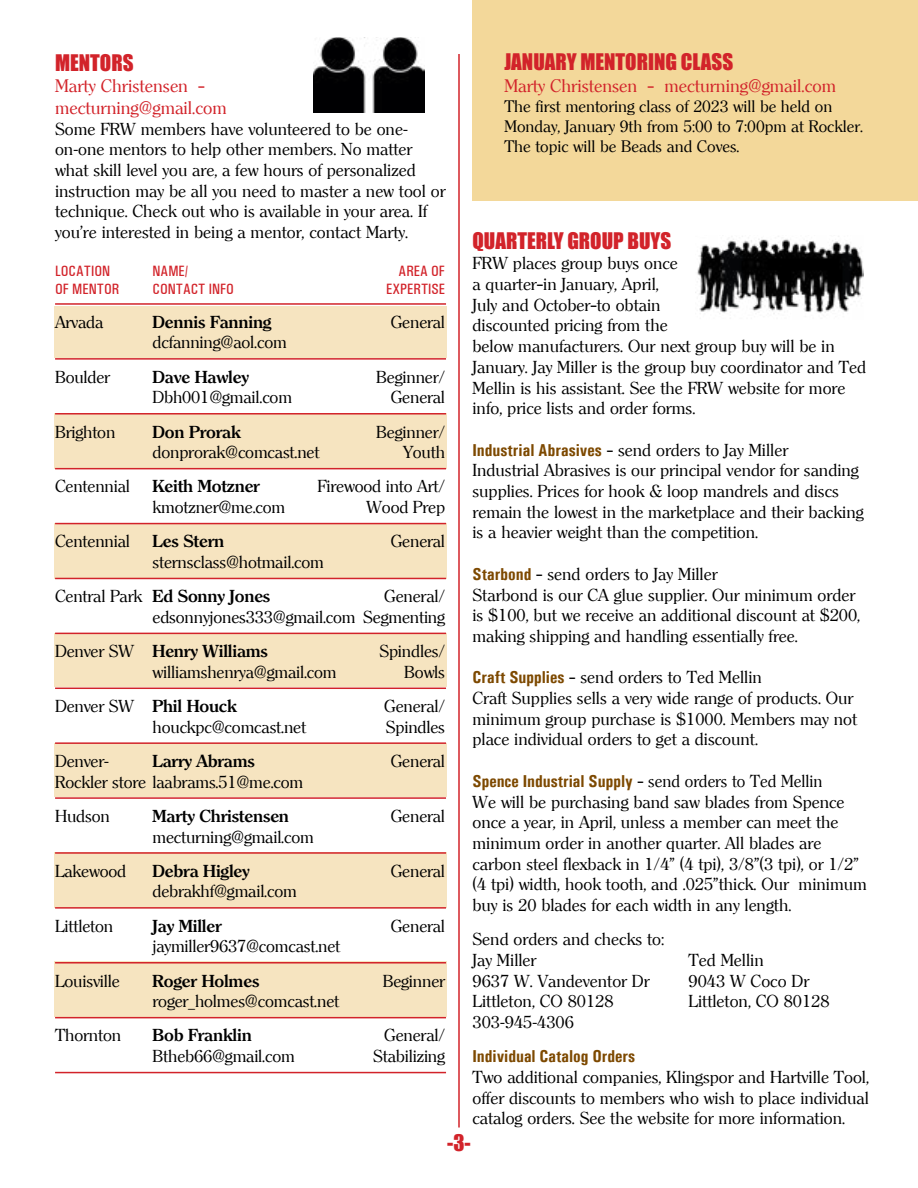
<style>
.page{position:relative;width:918px;height:1188px;background:#fff}
.page>*{position:absolute;margin:0;border:0;box-sizing:border-box;transform-origin:0 0}
.t1{font:21px "Impact";color:#d2232a}
.t2{font:18px/21.6px "Clearly Roman";color:#d2232a}
.t3{font:17.25px/20.7px "Clearly Roman";color:#000}
.t4{font:700 17.25px "Clearly Roman";letter-spacing:-.01em;color:#000}
.t5{font:700 17.25px "Univers Condensed";color:#7d4900}
.t6{font:16.5px/20px "Clearly Roman";color:#000}
.t7{font:500 15px "Univers Condensed";color:#d2232a}
.s1{font-weight:700}
.s2{font-weight:400}
.s3{font-family:"Univers Condensed";font-weight:700;color:#7d4900}
.s4{font-family:"Clearly Roman";font-weight:400;color:#000}
</style>
<div class="page">
<div style="left:54px;top:306px;width:392px;height:52px;background:#f6e4c0"></div>
<div style="left:54px;top:413px;width:392px;height:56px;background:#f6e4c0"></div>
<div style="left:54px;top:524px;width:392px;height:55px;background:#f6e4c0"></div>
<div style="left:54px;top:633px;width:392px;height:54px;background:#f6e4c0"></div>
<div style="left:54px;top:743px;width:392px;height:54px;background:#f6e4c0"></div>
<div style="left:54px;top:852px;width:392px;height:56px;background:#f6e4c0"></div>
<div style="left:54px;top:962px;width:392px;height:55px;background:#f6e4c0"></div>
<hr style="left:55px;top:303px;width:391px;height:2px;background:#d2232a">
<hr style="left:55px;top:358px;width:391px;height:2px;background:#d2232a">
<hr style="left:55px;top:413px;width:391px;height:2px;background:#d2232a">
<hr style="left:55px;top:468px;width:391px;height:1px;background:#d2232a">
<hr style="left:55px;top:523px;width:391px;height:1px;background:#d2232a">
<hr style="left:55px;top:578px;width:391px;height:1px;background:#d2232a">
<hr style="left:55px;top:633px;width:391px;height:1px;background:#d2232a">
<hr style="left:55px;top:688px;width:391px;height:1px;background:#d2232a">
<hr style="left:55px;top:742px;width:391px;height:2px;background:#d2232a">
<hr style="left:55px;top:797px;width:391px;height:2px;background:#d2232a">
<hr style="left:55px;top:852px;width:391px;height:2px;background:#d2232a">
<hr style="left:55px;top:907px;width:391px;height:2px;background:#d2232a">
<hr style="left:55px;top:962px;width:391px;height:2px;background:#d2232a">
<hr style="left:55px;top:1017px;width:391px;height:1px;background:#d2232a">
<hr style="left:55px;top:1072px;width:391px;height:1px;background:#d2232a">
<hr style="left:458px;top:54px;width:2px;height:1074px;background:#d2232a">
<img style="left:313px;top:37px;width:111px;height:76px">
<div style="left:472px;top:0;width:446px;height:200px;background:#f3d89a"></div>
<img style="left:695px;top:236px;width:169px;height:78px">
<p class="t1" style="left:55px;top:46px;width:80px">MENTORS</p>
<p class="t2" style="left:55px;top:76px;width:173px">Marty Christensen – mecturning@gmail.com</p>
<p class="t3" style="left:55px;top:119px;width:392px">Some FRW members have volunteered to be one&shy;on-one mentors to help other members. No matter what skill level you are, a few hours of personalized instruction may be all you need to master a new tool or technique. Check out who is available in your area. If you’re interested in being a mentor, contact Marty.</p>
<p class="t7" style="left:55px;top:262px;width:57px">LOCATION</p>
<p class="t7" style="left:153px;top:262px;width:37px">NAME/</p>
<p class="t7" style="left:399px;top:262px;width:48px">AREA OF</p>
<p class="t7" style="left:55px;top:280px;width:66px">OF MENTOR</p>
<p class="t7" style="left:153px;top:280px;width:83px">CONTACT INFO</p>
<p class="t7" style="left:386px;top:280px;width:60px">EXPERTISE</p>
<p class="t3" style="left:55px;top:312px;width:50px">Arvada</p>
<p class="t4" style="left:153px;top:312px;width:120px">Dennis Fanning</p>
<p class="t3" style="left:391px;top:312px;width:56px">General</p>
<p class="t3" style="left:153px;top:332px;width:136px">dcfanning@aol.com</p>
<p class="t3" style="left:55px;top:367px;width:57px">Boulder</p>
<p class="t4" style="left:153px;top:367px;width:98px">Dave Hawley</p>
<p class="t3" style="left:376px;top:367px;width:70px">Beginner/</p>
<p class="t3" style="left:153px;top:387px;width:141px">Dbh001@gmail.com</p>
<p class="t3" style="left:391px;top:387px;width:56px">General</p>
<p class="t3" style="left:55px;top:422px;width:62px">Brighton</p>
<p class="t4" style="left:153px;top:422px;width:90px">Don Prorak</p>
<p class="t3" style="left:376px;top:422px;width:70px">Beginner/</p>
<p class="t3" style="left:153px;top:442px;width:168px">donprorak@comcast.net</p>
<p class="t3" style="left:403px;top:442px;width:43px">Youth</p>
<p class="t3" style="left:55px;top:476px;width:76px">Centennial</p>
<p class="t4" style="left:153px;top:477px;width:109px">Keith Motzner</p>
<p class="t3" style="left:317px;top:476px;width:129px">Firewood into Art/</p>
<p class="t3" style="left:153px;top:497px;width:134px">kmotzner@me.com</p>
<p class="t3" style="left:366px;top:497px;width:80px">Wood Prep</p>
<p class="t3" style="left:55px;top:531px;width:76px">Centennial</p>
<p class="t4" style="left:153px;top:531px;width:73px">Les Stern</p>
<p class="t3" style="left:391px;top:531px;width:56px">General</p>
<p class="t3" style="left:55px;top:545px;width:270px;line-height:34.2px;text-indent:97px">sternsclass@hotmail.com<br>Central Park <span class="s1">Ed Sonny Jones</span></p>
<p class="t3" style="left:153px;top:586px;width:294px;text-align:right">General/<br>edsonnyjones333@gmail.com Segmenting</p>
<p class="t4" style="left:55px;top:641px;width:215px"><span class="s2">Denver SW</span> Henry Williams</p>
<p class="t3" style="left:379px;top:641px;width:67px">Spindles/</p>
<p class="t3" style="left:153px;top:662px;width:186px">williamshenrya@gmail.com</p>
<p class="t3" style="left:404px;top:662px;width:42px">Bowls</p>
<p class="t4" style="left:55px;top:696px;width:183px"><span class="s2">Denver SW</span> Phil Houck</p>
<p class="t3" style="left:384px;top:696px;width:62px">General/</p>
<p class="t3" style="left:153px;top:717px;width:155px">houckpc@comcast.net</p>
<p class="t3" style="left:386px;top:717px;width:61px">Spindles</p>
<p class="t3" style="left:55px;top:751px;width:55px">Denver-</p>
<p class="t4" style="left:153px;top:751px;width:104px">Larry Abrams</p>
<p class="t3" style="left:391px;top:751px;width:56px">General</p>
<p class="t3" style="left:55px;top:765px;width:250px;line-height:34.2px">Rockler store laabrams.51@me.com<br>Hudson</p>
<p class="t4" style="left:153px;top:806px;width:138px">Marty Christensen</p>
<p class="t3" style="left:391px;top:806px;width:56px">General</p>
<p class="t3" style="left:153px;top:827px;width:163px">mecturning@gmail.com</p>
<p class="t3" style="left:55px;top:861px;width:73px">Lakewood</p>
<p class="t4" style="left:153px;top:861px;width:99px">Debra Higley</p>
<p class="t3" style="left:391px;top:861px;width:56px">General</p>
<p class="t3" style="left:153px;top:881px;width:146px">debrakhf@gmail.com</p>
<p class="t3" style="left:55px;top:916px;width:60px">Littleton</p>
<p class="t4" style="left:153px;top:916px;width:71px">Jay Miller</p>
<p class="t3" style="left:391px;top:916px;width:56px">General</p>
<p class="t3" style="left:153px;top:936px;width:189px">jaymiller9637@comcast.net</p>
<p class="t3" style="left:55px;top:971px;width:66px">Louisville</p>
<p class="t4" style="left:153px;top:971px;width:108px">Roger Holmes</p>
<p class="t3" style="left:383px;top:971px;width:64px">Beginner</p>
<p class="t3" style="left:153px;top:991px;width:188px">roger_holmes@comcast.net</p>
<p class="t3" style="left:55px;top:1025px;width:68px">Thornton</p>
<p class="t4" style="left:153px;top:1026px;width:101px">Bob Franklin</p>
<p class="t3" style="left:384px;top:1025px;width:62px">General/</p>
<p class="t3" style="left:153px;top:1046px;width:144px">Btheb66@gmail.com</p>
<p class="t3" style="left:373px;top:1046px;width:73px">Stabilizing</p>
<p class="t1" style="left:504px;top:46px;width:230px">JANUARY MENTORING CLASS</p>
<p class="t2" style="left:504px;top:75px;width:333px">Marty Christensen – mecturning@gmail.com</p>
<p class="t6" style="left:504px;top:96px;width:360px">The first mentoring class of 2023 will be held on<br>Monday, January 9th from 5:00 to 7:00pm at Rockler.<br>The topic will be Beads and Coves.</p>
<p class="t1" style="left:472px;top:224px;width:200px">QUARTERLY GROUP BUYS</p>
<p class="t3" style="left:472px;top:253px;width:395px">FRW places group buys once<br>a quarter–in January, April,<br>July and October–to obtain<br>discounted pricing from the<br>below manufacturers. Our next group buy will be in January. Jay Miller is the group buy coordinator and Ted Mellin is his assistant. See the FRW website for more info, price lists and order forms.</p>
<p class="t3" style="left:472px;top:440px;width:393px"><span class="s3">Industrial Abrasives</span> – send orders to Jay Miller<br>Industrial Abrasives is our principal vendor for sanding supplies. Prices for hook &amp; loop mandrels and discs remain the lowest in the marketplace and their backing is a heavier weight than the competition.</p>
<p class="t3" style="left:472px;top:564px;width:389px"><span class="s3">Starbond</span> – send orders to Jay Miller<br>Starbond is our CA glue supplier. Our minimum order is $100, but we receive an additional discount at $200, making shipping and handling essentially free.</p>
<p class="t3" style="left:472px;top:667px;width:386px"><span class="s3">Craft Supplies</span> – send orders to Ted Mellin<br>Craft Supplies sells a very wide range of products. Our minimum group purchase is $1000. Members may not place individual orders to get a discount.</p>
<p class="t5" style="left:472px;top:771px;width:351px">Spence Industrial Supply <span class="s4">– send orders to Ted Mellin</span></p>
<p class="t3" style="left:472px;top:792px;width:396px">We will be purchasing band saw blades from Spence once a year, in April, unless a member can meet the minimum order in another quarter. All blades are carbon steel flexback in 1/4” (4 tpi), 3/8”(3 tpi), or 1/2” (4 tpi) width, hook tooth, and .025”thick. Our minimum buy is 20 blades for each width in any length.</p>
<p class="t3" style="left:472px;top:929px;width:193px">Send orders and checks to:<br>Jay Miller</p>
<p class="t3" style="left:689px;top:950px;width:77px">Ted Mellin</p>
<p class="t3" style="left:472px;top:971px;width:179px">9637 W. Vandeventor Dr</p>
<p class="t3" style="left:689px;top:971px;width:122px">9043 W Coco Dr</p>
<p class="t3" style="left:472px;top:991px;width:143px">Littleton, CO 80128</p>
<p class="t3" style="left:689px;top:991px;width:143px">Littleton, CO 80128</p>
<p class="t3" style="left:472px;top:1012px;width:103px">303-945-4306</p>
<p class="t5" style="left:472px;top:1046px;width:164px">Individual Catalog Orders</p>
<p class="t3" style="left:472px;top:1067px;width:398px;text-align:justify">Two additional companies, Klingspor and Hartville Tool, offer discounts to members who wish to place individual catalog orders. See the website for more information.</p>
<p class="t1" style="left:447px;top:1127px;width:25px">-3-</p>
</div>
